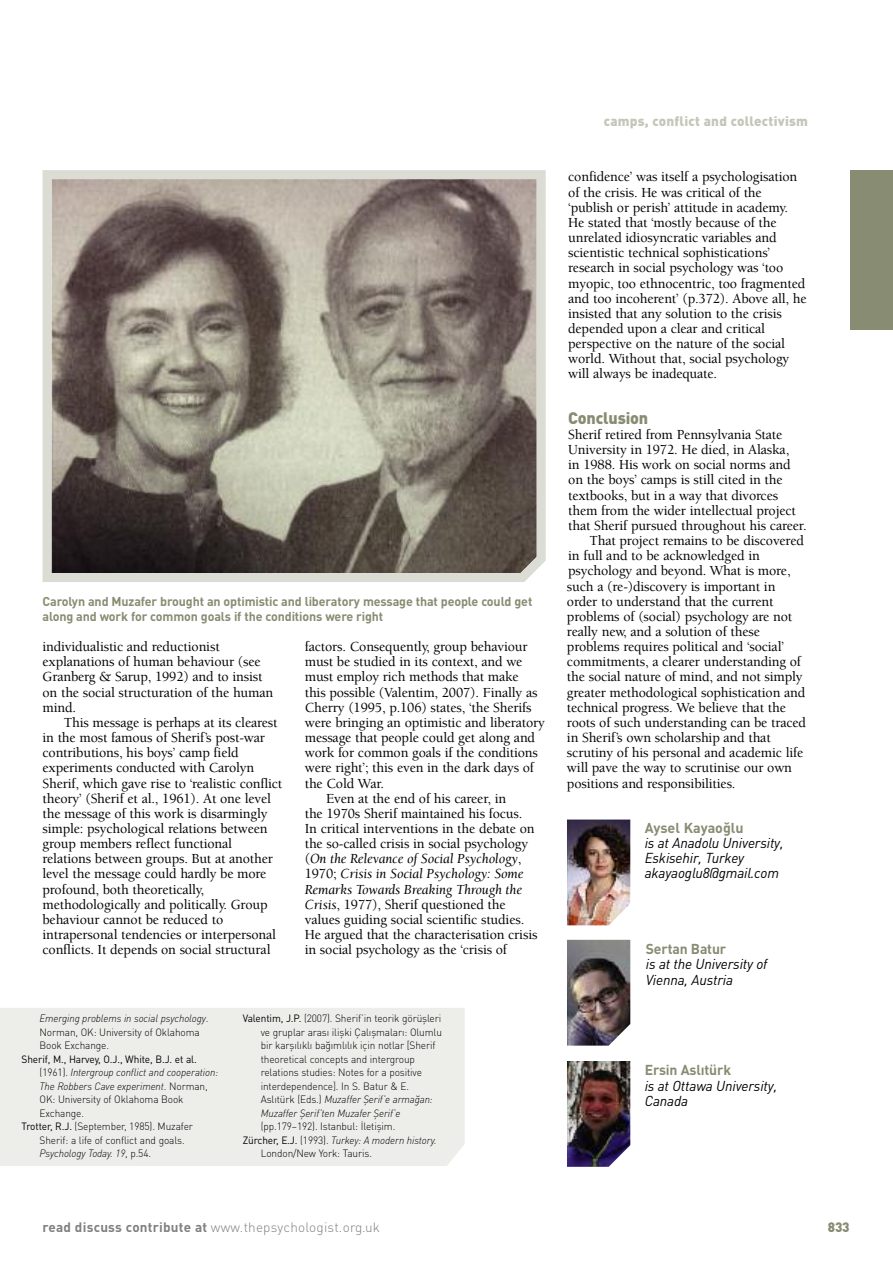
<style>
.page{position:relative;width:893px;height:1263px;background:#fff}
.page>*{position:absolute;margin:0;border:0;box-sizing:border-box;transform-origin:0 0}
.t1{font:900 16.5px "DIN Pro";letter-spacing:-.01em;color:#878c72}
.t2{font:500 14.25px/15.1px "Berkeley Std";letter-spacing:-.01em;color:#000}
.t3{font:italic 14.25px/15.1px "DIN Pro";letter-spacing:-.01em;color:#000}
.t4{font:italic 14.25px "Berkeley Std";letter-spacing:-.01em;color:#000}
.t5{font:700 14.25px "DIN Pro";letter-spacing:-.01em;color:#878c72}
.t6{font:300 13.5px "DIN Pro";letter-spacing:.015em;color:#808080}
.t7{font:900 13.5px "DIN Pro";letter-spacing:.015em;color:#c3c6b8}
.t8{font:900 13.5px "DIN Pro";color:#878c72}
.t9{font:700 12.75px/15.1px "DIN Pro";letter-spacing:-.01em;color:#878c72}
.t10{font:300 10.5px/13.5px "DIN Pro";letter-spacing:-.01em;color:#000;scale:.96 1}
.t11{font:italic 300 10.5px "DIN Pro";letter-spacing:-.01em;color:#000;scale:.96 1}
.t12{font:10.5px "DIN Pro";letter-spacing:-.01em;color:#000;scale:.96 1}
.s1{font-weight:500;font-style:normal}
.s2{font-weight:400;font-style:italic}
.s3{font-style:italic}
.s4{font-style:normal}
.s5{font-weight:400}
.s6{font-weight:400;font-style:normal}
.s7{font-weight:700}
</style>
<div class="page">
<div style="left:850px;top:170px;width:43px;height:160px;background:#878c72"></div>
<img style="left:567px;top:940px;width:63px;height:105px">
<img style="left:567px;top:1061px;width:63px;height:106px">
<img style="left:567px;top:819px;width:63px;height:106px">
<div style="left:0;top:1008px;width:465px;height:158px;background:#edeeea"></div>
<svg style="left:43px;top:170px;width:503px;height:412px;background:#8a8279"></svg>
<p class="t9" style="left:43px;top:595px;width:491px">Carolyn and Muzafer brought an optimistic and liberatory message that people could get along and work for common goals if the conditions were right</p>
<p class="t2" style="left:43px;top:640px;width:232px">individualistic and reductionist explanations of human behaviour (see<br>Granberg &amp; Sarup, 1992) and to insist on the social structuration of the human mind.</p>
<p class="t2" style="left:43px;top:716px;width:241px;text-indent:21px">This message is perhaps at its clearest in the most famous of Sherif’s post-war contributions, his boys’ camp field experiments conducted with Carolyn Sherif, which gave rise to ‘realistic conflict theory’ (Sherif et al., 1961). At one level the message of this work is disarmingly simple: psychological relations between group members reflect functional relations between groups. But at another level the message could hardly be more profound, both theoretically, methodologically and politically. Group behaviour cannot be reduced to intrapersonal tendencies or interpersonal conflicts. It depends on social structural</p>
<p class="t2" style="left:305px;top:640px;width:224px">factors. Consequently, group behaviour</p>
<p class="t2" style="left:305px;top:655px;width:219px">must be studied in its context, and we</p>
<p class="t2" style="left:305px;top:671px;width:215px">must employ rich methods that make</p>
<p class="t2" style="left:305px;top:686px;width:234px">this possible (Valentim, 2007). Finally as</p>
<p class="t2" style="left:305px;top:701px;width:228px">Cherry (1995, p.106) states, ‘the Sherifs</p>
<p class="t2" style="left:305px;top:716px;width:242px">were bringing an optimistic and liberatory</p>
<p class="t2" style="left:305px;top:731px;width:232px">message that people could get along and</p>
<p class="t2" style="left:305px;top:746px;width:235px">work for common goals if the conditions</p>
<p class="t2" style="left:305px;top:761px;width:231px">were right’; this even in the dark days of</p>
<p class="t2" style="left:305px;top:777px;width:81px">the Cold War.</p>
<p class="t2" style="left:326px;top:792px;width:182px">Even at the end of his career, in</p>
<p class="t2" style="left:305px;top:807px;width:219px">the 1970s Sherif maintained his focus.</p>
<p class="t2" style="left:305px;top:822px;width:231px">In critical interventions in the debate on</p>
<p class="t2" style="left:305px;top:837px;width:225px">the so-called crisis in social psychology</p>
<p class="t4" style="left:305px;top:853px;width:218px"><span class="s1">(</span>On the Relevance of Social Psychology<span class="s1">,</span></p>
<p class="t4" style="left:305px;top:868px;width:220px"><span class="s1">1970;</span> Crisis in Social Psychology: Some</p>
<p class="t4" style="left:305px;top:883px;width:219px">Remarks Towards Breaking Through the</p>
<p class="t2" style="left:305px;top:898px;width:202px"><span class="s2">Crisis</span>, 1977), Sherif questioned the</p>
<p class="t2" style="left:305px;top:913px;width:221px">values guiding social scientific studies.</p>
<p class="t2" style="left:305px;top:928px;width:234px">He argued that the characterisation crisis</p>
<p class="t2" style="left:305px;top:943px;width:204px">in social psychology as the ‘crisis of</p>
<p class="t10" style="left:40px;top:1013px;width:177px"><span class="s3">Emerging problems in social psychology</span>. norman, Ok: university of Oklahoma<br>Book Exchange.</p>
<p class="t12" style="left:22px;top:1055px;width:184px">Sherif, M., Harvey, O.J., White, B.J. et al.</p>
<p class="t11" style="left:40px;top:1069px;width:187px"><span class="s4">(1961).</span> Intergroup conflict and cooperation:</p>
<p class="t11" style="left:40px;top:1082px;width:177px">The Robbers Cave experiment<span class="s4">. norman,</span></p>
<p class="t10" style="left:40px;top:1094px;width:151px">Ok: university of Oklahoma Book</p>
<p class="t10" style="left:40px;top:1107px;width:48px">Exchange.</p>
<p class="t10" style="left:22px;top:1121px;width:180px"><span class="s5">Trotter, R.J.</span> (September, 1985). muzafer</p>
<p class="t10" style="left:40px;top:1134px;width:153px">Sherif: a life of conflict and goals.</p>
<p class="t11" style="left:40px;top:1150px;width:118px">Psychology Today. 19<span class="s4">, p.54.</span></p>
<p class="t10" style="left:243px;top:1013px;width:208px"><span class="s5">Valentim, J.P.</span> (2007). Sherif’in teorik görüşleri</p>
<p class="t10" style="left:261px;top:1026px;width:190px">ve gruplar arası ilişki Çalışmaları: Olumlu</p>
<p class="t10" style="left:261px;top:1040px;width:184px">bir karşılıklı bağımlılık için notlar [Sherif</p>
<p class="t10" style="left:261px;top:1053px;width:162px">theoretical concepts and intergroup</p>
<p class="t10" style="left:261px;top:1067px;width:169px">relations studies: notes for a positive</p>
<p class="t10" style="left:261px;top:1080px;width:156px">interdependence]. in S. Batur &amp; E.</p>
<p class="t11" style="left:261px;top:1096px;width:181px"><span class="s4">aslıtürk (Eds.)</span> Muzaffer Şerif<span class="s4">’</span>e armağan:</p>
<p class="t11" style="left:261px;top:1109px;width:147px">Muzaffer Şerif<span class="s4">’</span>ten Muzafer Şerif<span class="s4">’</span>e</p>
<p class="t10" style="left:261px;top:1121px;width:142px">(pp.179–192). istanbul: İletişim.</p>
<p class="t11" style="left:243px;top:1136px;width:203px"><span class="s6">Zürcher, E.J.</span> <span class="s4">(1993).</span> Turkey: A modern history.</p>
<p class="t10" style="left:261px;top:1148px;width:117px">london/new york: tauris.</p>
<p class="t7" style="left:604px;top:116px;width:206px">camps, conflict and collectivism</p>
<p class="t2" style="left:568px;top:171px;width:240px">confidence’ was itself a psychologisation of the crisis. He was critical of the ‘publish or perish’ attitude in academy.<br>He stated that ‘mostly because of the unrelated idiosyncratic variables and scientistic technical sophistications’ research in social psychology was ‘too myopic, too ethnocentric, too fragmented and too incoherent’ (p.372). Above all, he insisted that any solution to the crisis depended upon a clear and critical perspective on the nature of the social world. Without that, social psychology will always be inadequate.</p>
<p class="t1" style="left:568px;top:412px;width:82px">Conclusion</p>
<p class="t2" style="left:568px;top:428px;width:216px">Sherif retired from Pennsylvania State</p>
<p class="t2" style="left:568px;top:443px;width:223px">University in 1972. He died, in Alaska,</p>
<p class="t2" style="left:568px;top:458px;width:224px">in 1988. His work on social norms and</p>
<p class="t2" style="left:568px;top:474px;width:216px">on the boys’ camps is still cited in the</p>
<p class="t2" style="left:568px;top:489px;width:211px">textbooks, but in a way that divorces</p>
<p class="t2" style="left:568px;top:504px;width:229px">them from the wider intellectual project</p>
<p class="t2" style="left:568px;top:519px;width:240px">that Sherif pursued throughout his career.</p>
<p class="t2" style="left:589px;top:534px;width:216px">That project remains to be discovered</p>
<p class="t2" style="left:568px;top:549px;width:193px">in full and to be acknowledged in</p>
<p class="t2" style="left:568px;top:564px;width:224px">psychology and beyond. What is more,</p>
<p class="t2" style="left:567px;top:580px;width:210px">such a (re-)discovery is important in</p>
<p class="t2" style="left:567px;top:595px;width:208px">order to understand that the current</p>
<p class="t2" style="left:567px;top:610px;width:227px">problems of (social) psychology are not</p>
<p class="t2" style="left:567px;top:625px;width:194px">really new, and a solution of these</p>
<p class="t2" style="left:567px;top:640px;width:219px">problems requires political and ‘social’</p>
<p class="t2" style="left:567px;top:655px;width:236px">commitments, a clearer understanding of</p>
<p class="t2" style="left:567px;top:671px;width:237px">the social nature of mind, and not simply</p>
<p class="t2" style="left:567px;top:686px;width:240px">greater methodological sophistication and</p>
<p class="t2" style="left:567px;top:701px;width:220px">technical progress. We believe that the</p>
<p class="t2" style="left:567px;top:716px;width:241px">roots of such understanding can be traced</p>
<p class="t2" style="left:567px;top:731px;width:205px">in Sherif’s own scholarship and that</p>
<p class="t2" style="left:567px;top:746px;width:238px">scrutiny of his personal and academic life</p>
<p class="t2" style="left:567px;top:761px;width:227px">will pave the way to scrutinise our own</p>
<p class="t2" style="left:567px;top:777px;width:170px">positions and responsibilities.</p>
<p class="t5" style="left:645px;top:823px;width:101px">Aysel Kayaoğlu</p>
<p class="t3" style="left:645px;top:837px;width:140px">is at Anadolu University,<br>Eskisehir, Turkey akayaoglu8@gmail.com</p>
<p class="t5" style="left:646px;top:944px;width:82px">Sertan Batur</p>
<p class="t3" style="left:646px;top:958px;width:123px">is at the University of<br>Vienna, Austria</p>
<p class="t5" style="left:645px;top:1065px;width:88px">Ersin Aslıtürk</p>
<p class="t3" style="left:645px;top:1079px;width:134px">is at Ottawa University,<br>Canada</p>
<p class="t6" style="left:43px;top:1223px;width:339px"><span class="s7">read discuss contribute at</span> www.thepsychologist.org.uk</p>
<p class="t8" style="left:828px;top:1223px;width:23px">833</p>
</div>
